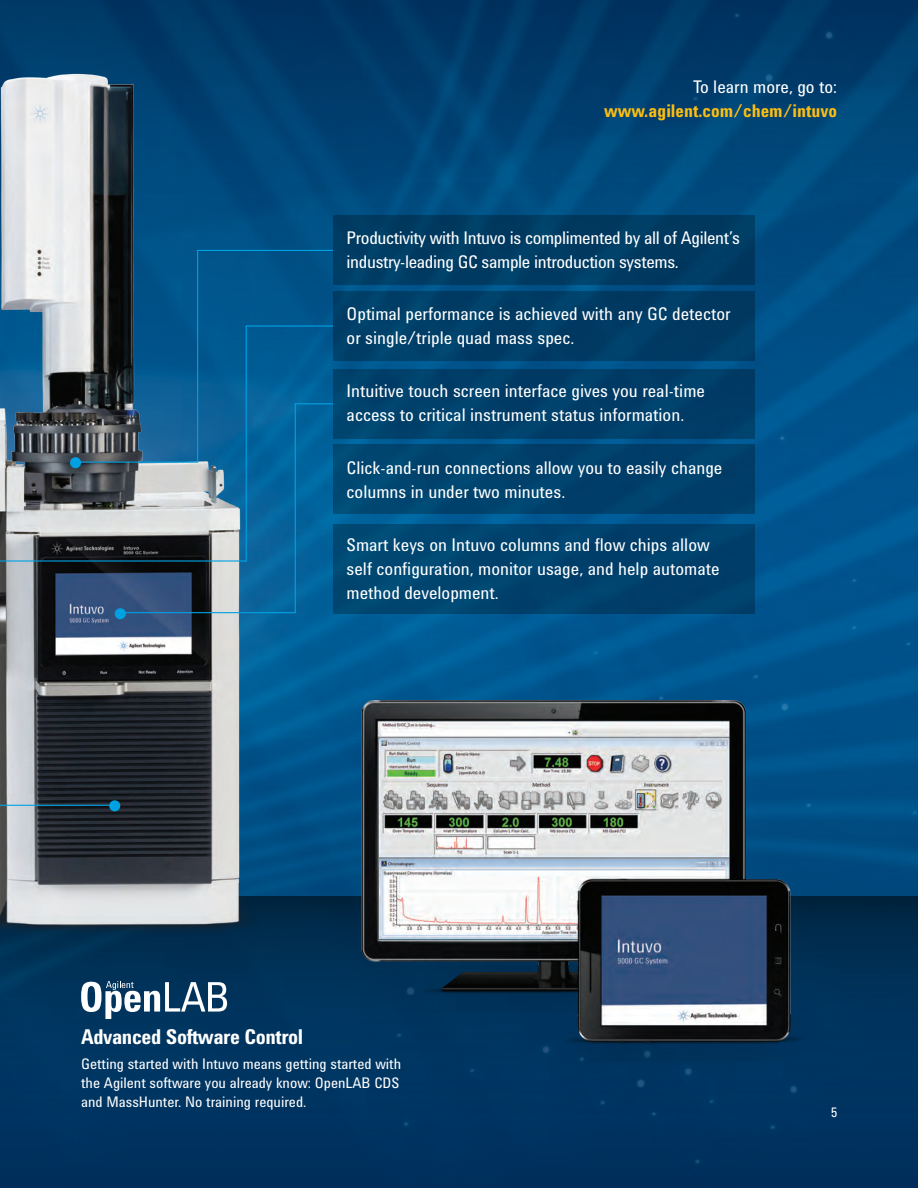
<style>
.page{position:relative;width:918px;height:1188px;background:#fff}
.page>*{position:absolute;margin:0;border:0;box-sizing:border-box;transform-origin:0 0}
.t1{font:700 21px "Agilent Condensed CFF";letter-spacing:-.02em;color:#fff}
.t2{font:18px/24px "Agilent Condensed CFF";color:#fff}
.t3{font:18px/24px "Agilent Condensed CFF";letter-spacing:-.02em;color:#fff}
.t4{font:700 18px "Agilent Condensed CFF";color:#fdbe12}
.t5{font:15px/18.8px "Agilent Condensed CFF";color:#fff;text-align:justify}
.t6{font:13.5px "Agilent Condensed CFF";color:#fff}
</style>
<div class="page">
<img style="left:0;top:0;width:918px;height:896px">
<div style="left:333px;top:291px;width:422px;height:70px;background:#003d65"></div>
<div style="left:333px;top:216px;width:422px;height:69px;background:#003b62"></div>
<div style="left:333px;top:369px;width:422px;height:69px;background:#003f69"></div>
<div style="left:333px;top:445px;width:422px;height:69px;background:#00436d"></div>
<div style="left:0;top:896px;width:918px;height:292px;background:linear-gradient(to bottom,#002d4e,#003566)"></div>
<div style="left:333px;top:524px;width:422px;height:90px;background:#00446f"></div>
<svg style="left:81px;top:981px;width:146px;height:38px"></svg>
<img style="left:353px;top:692px;width:469px;height:382px">
<img style="left:0;top:56px;width:280px;height:903px">
<svg style="left:0;top:585px;width:116px;height:221px;background:#59606a"></svg>
<div style="left:109px;top:800px;width:11px;height:11px;background:#00a1e3;border-radius:50%"></div>
<div style="left:115px;top:608px;width:11px;height:11px;background:#00a1e3;border-radius:50%"></div>
<svg style="left:74px;top:249px;width:260px;height:76px;background:#155680"></svg>
<svg style="left:0;top:325px;width:334px;height:237px;background:#3c657f"></svg>
<svg style="left:119px;top:403px;width:215px;height:211px;background:#387398"></svg>
<p class="t2" style="left:693px;top:74px;width:146px">To learn more, go to:</p>
<p class="t4" style="left:604px;top:98px;width:235px">www.agilent.com/chem/intuvo</p>
<p class="t3" style="left:347px;top:225px;width:395px">Productivity with Intuvo is complimented by all of Agilent’s industry-leading GC sample introduction systems.</p>
<p class="t2" style="left:347px;top:302px;width:385px">Optimal performance is achieved with any GC detector or single/triple quad mass spec.</p>
<p class="t2" style="left:347px;top:378px;width:360px">Intuitive touch screen interface gives you real-time access to critical instrument status information.</p>
<p class="t2" style="left:347px;top:455px;width:377px">Click-and-run connections allow you to easily change columns in under two minutes.</p>
<p class="t2" style="left:347px;top:532px;width:374px">Smart keys on Intuvo columns and flow chips allow self configuration, monitor usage, and help automate method development.</p>
<p class="t1" style="left:81px;top:1021px;width:224px">Advanced Software Control</p>
<p class="t5" style="left:81px;top:1054px;width:322px">Getting started with Intuvo means getting started with the Agilent software you already know: OpenLAB CDS and MassHunter. No training required.</p>
<p class="t6" style="left:831px;top:1102px;width:8px">5</p>
</div>
